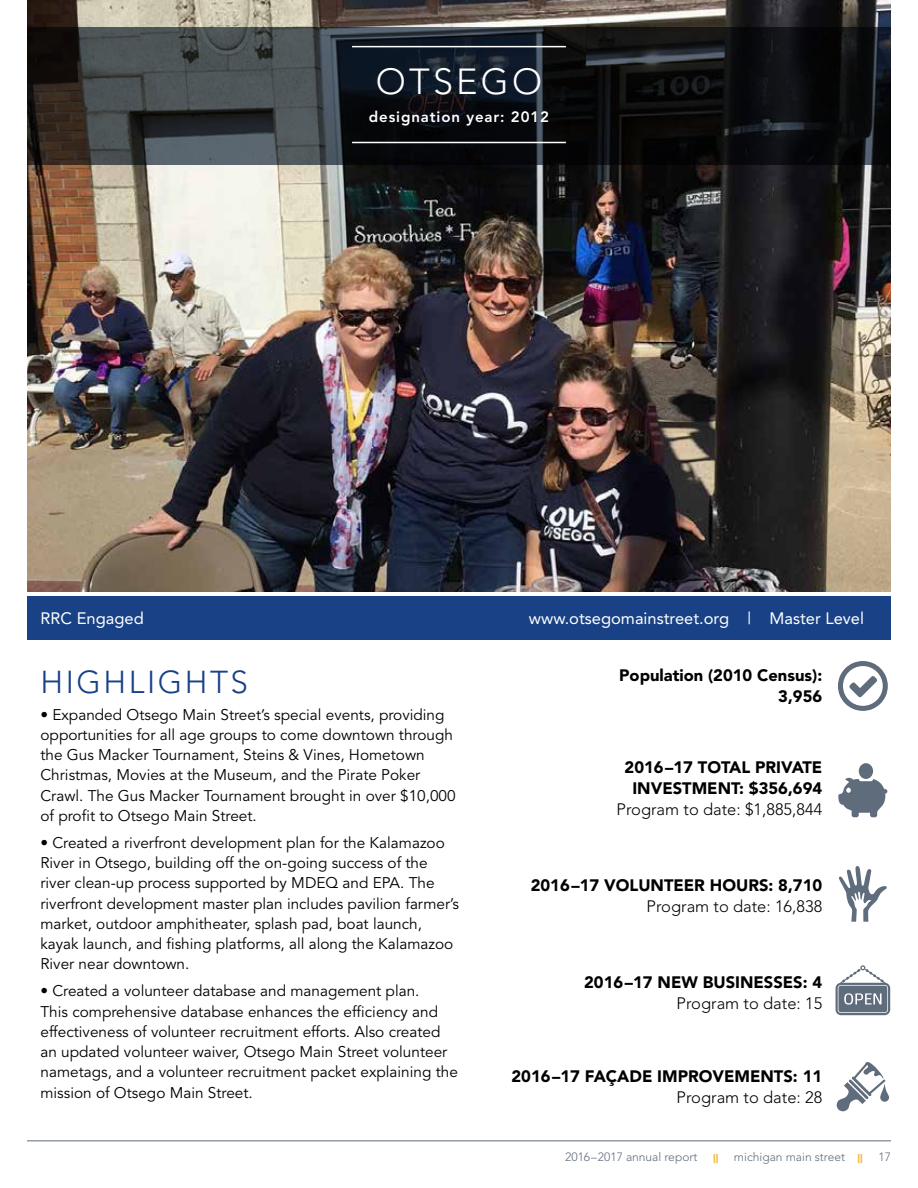
<style>
.page{position:relative;width:918px;height:1188px;background:#fff}
.page>*{position:absolute;margin:0;border:0;box-sizing:border-box;transform-origin:0 0}
.t1{font:300 36px "Avenir";letter-spacing:.09em;color:#fff}
.t2{font:300 31.5px "Avenir";letter-spacing:.08em;color:#184186}
.t3{font:900 16.5px/21px "Avenir";color:#000;text-align:center}
.t4{font:300 16.5px "Avenir";color:#000}
.t5{font:16.5px "Avenir";color:#fff}
.t6{font:15.3px/20.2px "Avenir";color:#000}
.t7{font:800 15px "Avenir";letter-spacing:.06em;color:#fff}
.t8{font:300 12px "Avenir";color:#5f6c7c}
.t9{font:900 12px "Avenir";color:#f3bc48}
.s1{font-weight:900;color:#f3bc48}
</style>
<div class="page">
<img style="left:27px;top:0;width:864px;height:592px">
<svg style="left:838px;top:661px;width:50px;height:50px"></svg>
<svg style="left:839px;top:866px;width:48px;height:56px"></svg>
<svg style="left:836px;top:965px;width:54px;height:50px"></svg>
<svg style="left:27px;top:27px;width:864px;height:137px;background:#212427"></svg>
<svg style="left:838px;top:763px;width:49px;height:54px"></svg>
<svg style="left:836px;top:1062px;width:53px;height:50px"></svg>
<hr style="left:27px;top:1140px;width:864px;height:1px;background:#5f6c7c">
<hr style="left:352px;top:142px;width:214px;height:1px;background:#fff">
<hr style="left:352px;top:46px;width:214px;height:1px;background:#fff">
<div style="left:27px;top:596px;width:864px;height:44px;background:#184186"></div>
<h1 class="t1" style="left:376px;top:60px;width:168px">OTSEGO</h1>
<p class="t7" style="left:369px;top:108px;width:182px">designation year: 2012</p>
<p class="t5" style="left:40px;top:608px;width:105px">RRC Engaged</p>
<h2 class="t2" style="left:40px;top:663px;width:209px">HIGHLIGHTS</h2>
<p class="t5" style="left:529px;top:608px;width:337px">www.otsegomainstreet.org | Master Level</p>
<p class="t3" style="left:619px;top:665px;width:205px">Population (2010 Census):</p>
<p class="t3" style="left:778px;top:686px;width:45px">3,956</p>
<p class="t6" style="left:40px;top:705px;width:417px">• Expanded Otsego Main Street’s special events, providing opportunities for all age groups to come downtown through the Gus Macker Tournament, Steins &amp; Vines, Hometown Christmas, Movies at the Museum, and the Pirate Poker Crawl. The Gus Macker Tournament brought in over $10,000 of profit to Otsego Main Street.</p>
<p class="t6" style="left:40px;top:833px;width:420px">• Created a riverfront development plan for the Kalamazoo River in Otsego, building off the on-going success of the river clean-up process supported by MDEQ and EPA. The riverfront development master plan includes pavilion farmer’s market, outdoor amphitheater, splash pad, boat launch, kayak launch, and fishing platforms, all along the Kalamazoo River near downtown.</p>
<p class="t6" style="left:40px;top:981px;width:419px">• Created a volunteer database and management plan.<br>This comprehensive database enhances the efficiency and effectiveness of volunteer recruitment efforts. Also created an updated volunteer waiver, Otsego Main Street volunteer nametags, and a volunteer recruitment packet explaining the mission of Otsego Main Street.</p>
<p class="t3" style="left:625px;top:757px;width:199px">2016–17 TOTAL PRIVATE<br>INVESTMENT: $356,694</p>
<p class="t4" style="left:617px;top:800px;width:207px">Program to date: $1,885,844</p>
<p class="t3" style="left:531px;top:875px;width:293px">2016–17 VOLUNTEER HOURS: 8,710</p>
<p class="t4" style="left:647px;top:897px;width:177px">Program to date: 16,838</p>
<p class="t3" style="left:584px;top:971px;width:240px">2016–17 NEW BUSINESSES: 4</p>
<p class="t4" style="left:677px;top:993px;width:147px">Program to date: 15</p>
<p class="t3" style="left:511px;top:1066px;width:312px">2016–17 FAÇADE IMPROVEMENTS: 11</p>
<p class="t4" style="left:677px;top:1088px;width:147px">Program to date: 28</p>
<p class="t8" style="left:565px;top:1150px;width:134px">2016–2017 annual report</p>
<p class="t9" style="left:713px;top:1151px;width:7px">||</p>
<p class="t8" style="left:734px;top:1150px;width:130px">michigan main street <span class="s1">||</span></p>
<p class="t8" style="left:879px;top:1150px;width:14px">17</p>
</div>
